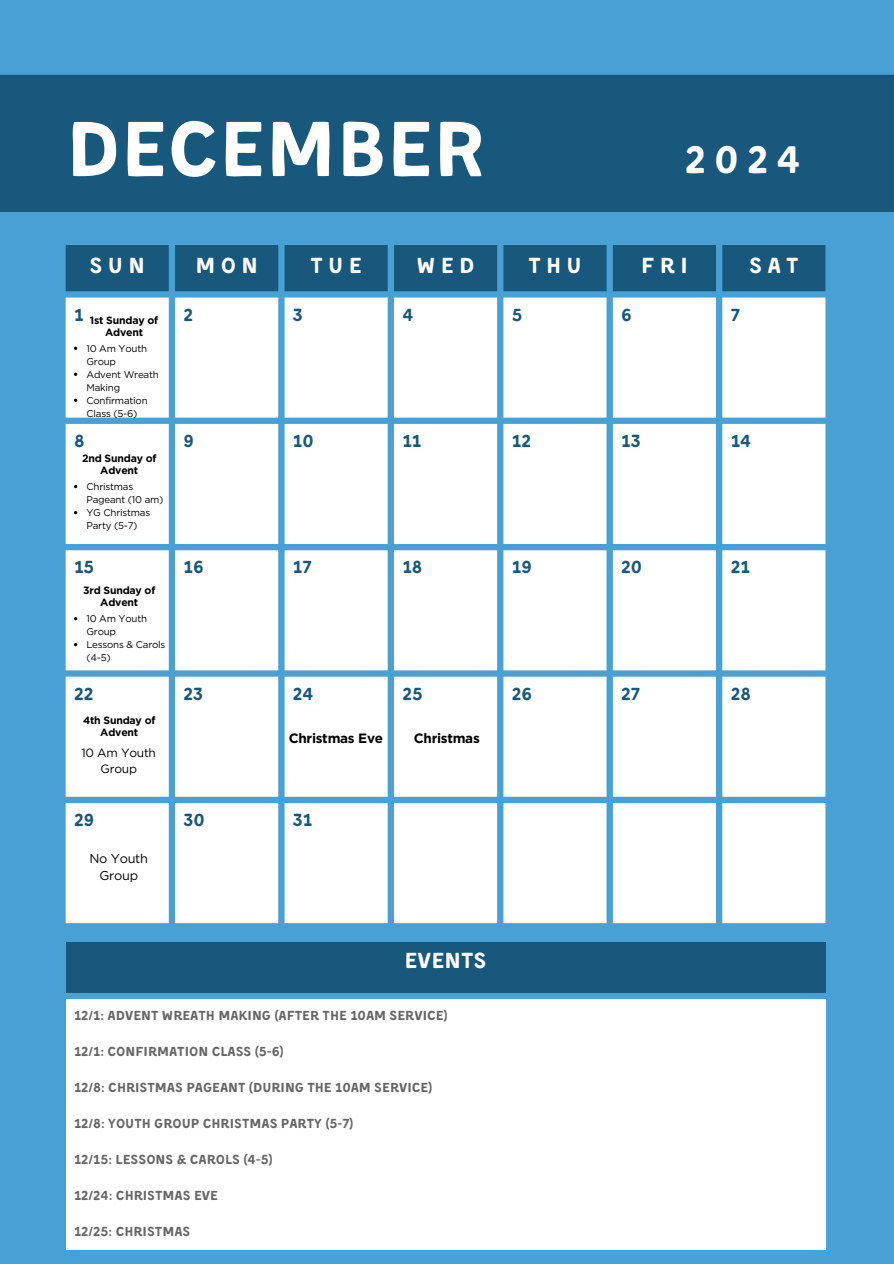
<style>
.page{position:relative;width:894px;height:1264px;background:#fff}
.page>*{position:absolute;margin:0;border:0;box-sizing:border-box;transform-origin:0 0}
.t1{font:80.1px "Kent 4 F";color:#fff}
.t2{font:39.45px "Kent 4 F";color:#fff}
.t3{font:22.5px "Kent 4 F";letter-spacing:.235em;color:#fff}
.t4{font:18px "Kent 4 F";color:#18587d}
.t5{font:13.5px "Kent 4 F";color:#666}
.t6{font:700 13.5px "Gotham";letter-spacing:-.02em;color:#000}
.t7{font:12.75px/17px "Gotham";letter-spacing:-.02em;color:#000;text-align:center}
.t8{font:12px/16px "Gotham";letter-spacing:-.02em;color:#000;text-align:center}
.t9{font:700 10.5px/12.3px "Gotham";letter-spacing:-.02em;color:#000;text-align:center}
.t10{font:9.75px/13px "Gotham";letter-spacing:-.02em;color:#000}
</style>
<div class="page">
<div style="left:0;top:0;width:893px;height:1263px;background:#48a0d4"></div>
<div style="left:66px;top:245px;width:759px;height:46px;background:#18587d"></div>
<svg style="left:66px;top:297px;width:759px;height:626px;background:#eef6fb"></svg>
<div style="left:0;top:75px;width:893px;height:137px;background:#18587d"></div>
<div style="left:66px;top:941px;width:759px;height:51px;background:#18587d"></div>
<div style="left:66px;top:998px;width:759px;height:251px;background:#fff"></div>
<svg style="left:74px;top:346px;width:3px;height:4px"></svg>
<svg style="left:74px;top:372px;width:3px;height:4px"></svg>
<svg style="left:74px;top:398px;width:3px;height:4px"></svg>
<h6 class="t1" style="left:66px;top:116px;width:421px">DECEMBER</h6>
<p class="t2" style="left:684px;top:143px;width:117px">2024</p>
<h1 class="t3" style="left:90px;top:256px;width:57px">SUN</h1>
<h2 class="t3" style="left:195px;top:256px;width:64px">MON</h2>
<p class="t3" style="left:310px;top:256px;width:53px">TUE</p>
<p class="t3" style="left:416px;top:256px;width:59px">WED</p>
<p class="t3" style="left:528px;top:256px;width:55px">THU</p>
<p class="t3" style="left:641px;top:256px;width:48px">FRI</p>
<p class="t3" style="left:748px;top:256px;width:51px">SAT</p>
<p class="t4" style="left:74px;top:307px;width:11px">1</p>
<p class="t4" style="left:183px;top:307px;width:11px">2</p>
<p class="t4" style="left:293px;top:307px;width:11px">3</p>
<p class="t4" style="left:402px;top:307px;width:13px">4</p>
<p class="t4" style="left:511px;top:307px;width:12px">5</p>
<p class="t4" style="left:621px;top:307px;width:12px">6</p>
<p class="t4" style="left:730px;top:307px;width:11px">7</p>
<p class="t9" style="left:90px;top:314px;width:70px">1st Sunday of<br>Advent</p>
<p class="t10" style="left:86px;top:341px;width:62px">10 Am Youth<br>Group</p>
<h6 class="t10" style="left:86px;top:367px;width:74px">Advent Wreath<br>Making</h6>
<h5 class="t10" style="left:86px;top:393px;width:63px">Confirmation<br>Class (5-6)</h5>
<h3 class="t9" style="left:82px;top:452px;width:76px">2nd Sunday of<br>Advent</h3>
<h3 class="t10" style="left:86px;top:480px;width:78px">Christmas<br>Pageant (10 am)</h3>
<h4 class="t10" style="left:86px;top:506px;width:65px">YG Christmas<br>Party (5-7)</h4>
<p class="t4" style="left:74px;top:433px;width:12px">8</p>
<p class="t4" style="left:183px;top:433px;width:12px">9</p>
<p class="t4" style="left:293px;top:433px;width:22px">10</p>
<p class="t4" style="left:402px;top:433px;width:21px">11</p>
<p class="t4" style="left:511px;top:433px;width:21px">12</p>
<p class="t4" style="left:621px;top:433px;width:21px">13</p>
<p class="t4" style="left:730px;top:433px;width:22px">14</p>
<p class="t4" style="left:74px;top:559px;width:22px">15</p>
<p class="t4" style="left:183px;top:559px;width:22px">16</p>
<p class="t4" style="left:293px;top:559px;width:21px">17</p>
<p class="t4" style="left:402px;top:559px;width:22px">18</p>
<p class="t4" style="left:511px;top:559px;width:22px">19</p>
<p class="t4" style="left:621px;top:559px;width:22px">20</p>
<p class="t4" style="left:730px;top:559px;width:21px">21</p>
<p class="t9" style="left:83px;top:583px;width:74px">3rd Sunday of<br>Advent</p>
<p class="t10" style="left:86px;top:612px;width:62px">10 Am Youth<br>Group</p>
<p class="t10" style="left:86px;top:638px;width:80px">Lessons &amp; Carols (4-5)</p>
<p class="t4" style="left:74px;top:686px;width:21px">22</p>
<p class="t4" style="left:183px;top:686px;width:21px">23</p>
<p class="t4" style="left:293px;top:686px;width:22px">24</p>
<p class="t4" style="left:402px;top:686px;width:22px">25</p>
<p class="t4" style="left:511px;top:686px;width:22px">26</p>
<p class="t4" style="left:621px;top:686px;width:21px">27</p>
<p class="t4" style="left:730px;top:686px;width:22px">28</p>
<p class="t9" style="left:83px;top:713px;width:74px">4th Sunday of<br>Advent</p>
<p class="t8" style="left:81px;top:744px;width:76px">10 Am Youth<br>Group</p>
<p class="t6" style="left:289px;top:730px;width:96px">Christmas Eve</p>
<p class="t6" style="left:413px;top:730px;width:67px">Christmas</p>
<p class="t4" style="left:74px;top:812px;width:22px">29</p>
<p class="t4" style="left:183px;top:812px;width:23px">30</p>
<p class="t4" style="left:293px;top:812px;width:21px">31</p>
<p class="t7" style="left:89px;top:849px;width:60px">No Youth<br>Group</p>
<p class="t3" style="left:404px;top:950px;width:84px">EVENTS</p>
<h6 class="t5" style="left:74px;top:1009px;width:375px">12/1: ADVENT WREATH MAKING (AFTER THE 10AM SERVICE)</h6>
<p class="t5" style="left:74px;top:1045px;width:211px">12/1: CONFIRMATION CLASS (5-6)</p>
<p class="t5" style="left:74px;top:1081px;width:360px">12/8: CHRISTMAS PAGEANT (DURING THE 10AM SERVICE)</p>
<p class="t5" style="left:74px;top:1117px;width:281px">12/8: YOUTH GROUP CHRISTMAS PARTY (5-7)</p>
<h6 class="t5" style="left:74px;top:1153px;width:200px">12/15: LESSONS &amp; CAROLS (4-5)</h6>
<p class="t5" style="left:74px;top:1189px;width:145px">12/24: CHRISTMAS EVE</p>
<p class="t5" style="left:74px;top:1225px;width:118px">12/25: CHRISTMAS</p>
</div>
